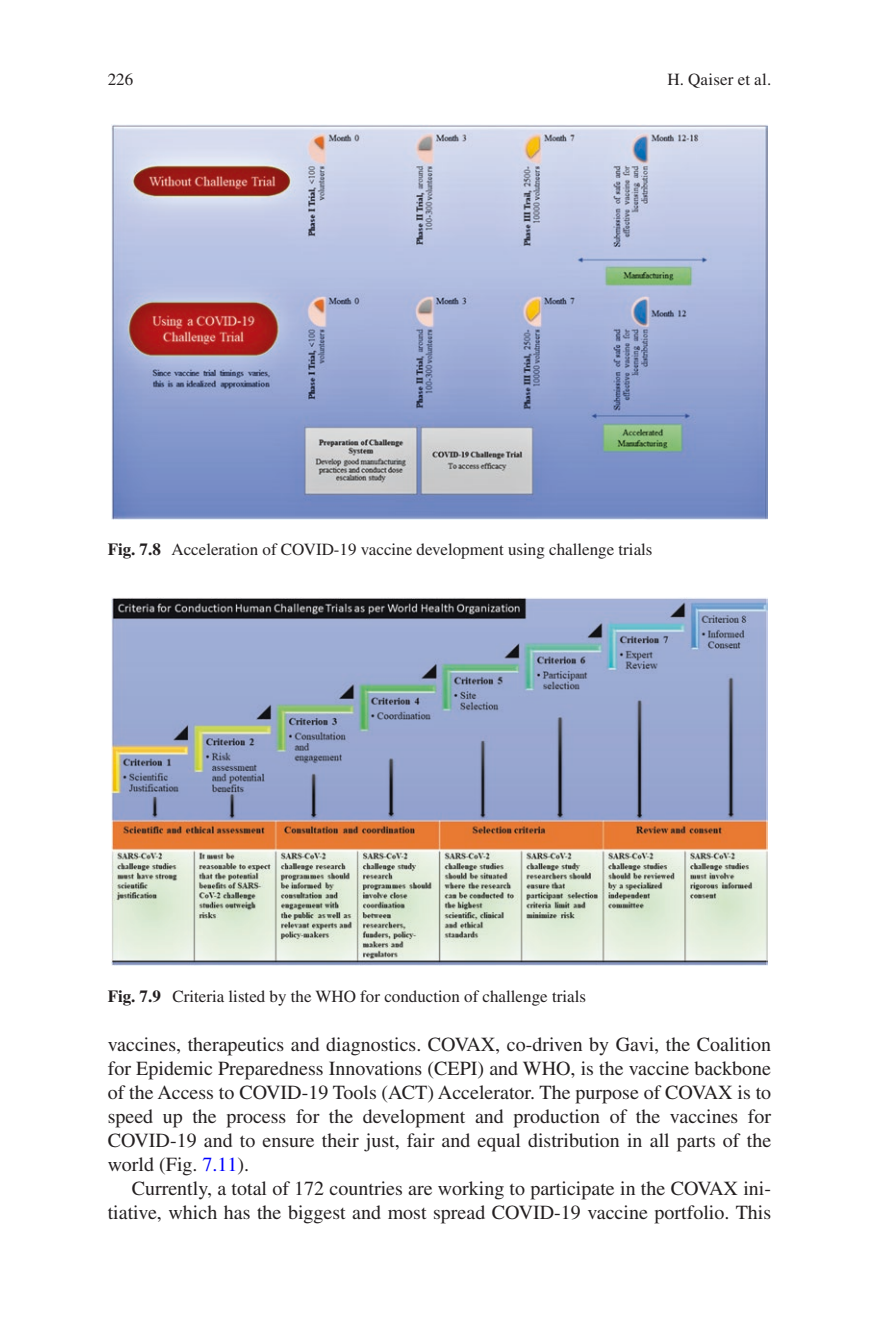
<style>
.page{position:relative;width:879px;height:1333px;background:#fff}
.page>*{position:absolute;margin:0;border:0;box-sizing:border-box;transform-origin:0 0}
.t1{font:20px/24px "Times LT Std";color:#231f20;text-align:justify}
.t2{font:17px "Times LT Std";color:#231f20}
.t3{font:17px "Times LT Std Roman 2";letter-spacing:.005em;color:#231f20}
.s1{font-weight:700}
.s2{color:#00f}
</style>
<div class="page">
<img style="left:112px;top:124px;width:655px;height:395px">
<img style="left:112px;top:597px;width:655px;height:368px">
<p class="t2" style="left:108px;top:70px;width:27px">226</p>
<p class="t3" style="left:667px;top:70px;width:105px">H. Qaiser et al.</p>
<p class="t2" style="left:108px;top:540px;width:546px"><span class="s1">Fig. 7.8</span> Acceleration of COVID-19 vaccine development using challenge trials</p>
<p class="t2" style="left:108px;top:986px;width:480px"><span class="s1">Fig. 7.9</span> Criteria listed by the WHO for conduction of challenge trials</p>
<p class="t1" style="left:108px;top:1032px;width:665px">vaccines, therapeutics and diagnostics. COVAX, co-driven by Gavi, the Coalition for Epidemic Preparedness Innovations (CEPI) and WHO, is the vaccine backbone of the Access to COVID-19 Tools (ACT) Accelerator. The purpose of COVAX is to speed up the process for the development and production of the vaccines for COVID-19 and to ensure their just, fair and equal distribution in all parts of the world (Fig. <span class="s2">7.11</span>).</p>
<p class="t1" style="left:108px;top:1176px;width:665px;text-align:right">Currently, a total of 172 countries are working to participate in the COVAX ini&shy;tiative, which has the biggest and most spread COVID-19 vaccine portfolio. This</p>
</div>
